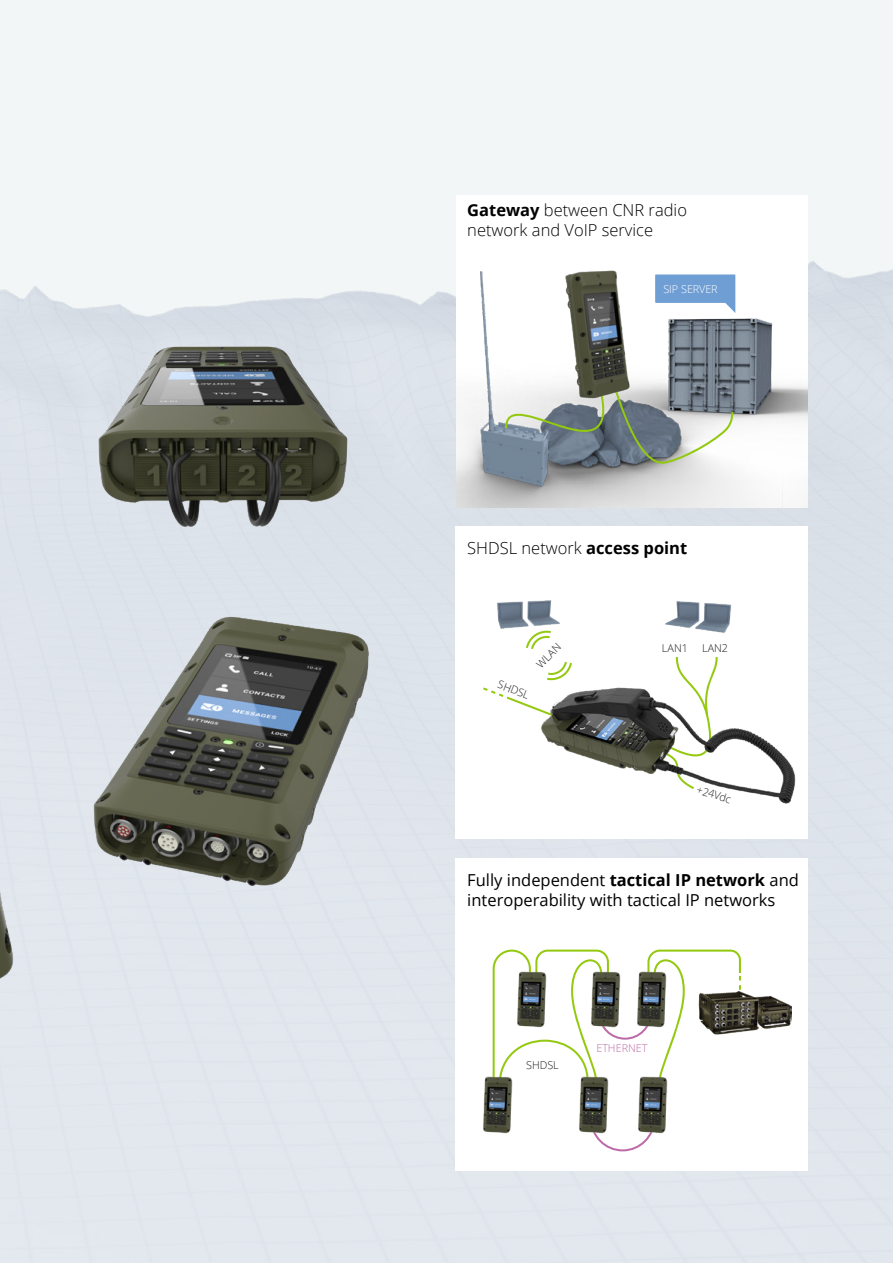
<style>
.page{position:relative;width:893px;height:1263px;background:#fff}
.page>*{position:absolute;margin:0;border:0;box-sizing:border-box;transform-origin:0 0}
.t1{font:16.5px/19.8px "Open Sans";color:#000}
.t2{font:300 16.5px/19.8px "Open Sans";color:#000}
.t3{font:300 10.8px "Open Sans";color:#1d1d1b}
.t4{font:300 10.8px "Open Sans";color:#fff}
.t5{font:300 10.8px "Open Sans";color:#bd6ba8}
.s1{font-weight:700}
</style>
<div class="page">
<img style="left:646px;top:279px;width:162px;height:206px">
<svg style="left:655px;top:274px;width:80px;height:39px"></svg>
<img style="left:456px;top:271px;width:190px;height:236px">
<svg style="left:505px;top:391px;width:99px;height:41px"></svg>
<svg style="left:612px;top:383px;width:122px;height:85px"></svg>
<img style="left:562px;top:270px;width:72px;height:130px">
<svg style="left:547px;top:662px;width:25px;height:18px"></svg>
<svg style="left:526px;top:631px;width:25px;height:18px"></svg>
<svg style="left:675px;top:657px;width:43px;height:23px"></svg>
<img style="left:665px;top:601px;width:67px;height:32px">
<img style="left:497px;top:600px;width:62px;height:29px">
<img style="left:541px;top:680px;width:255px;height:124px">
<svg style="left:483px;top:686px;width:90px;height:38px"></svg>
<svg style="left:594px;top:1134px;width:58px;height:18px"></svg>
<img style="left:579px;top:1087px;width:30px;height:47px">
<img style="left:483px;top:1076px;width:30px;height:58px">
<img style="left:638px;top:1087px;width:30px;height:47px">
<svg style="left:492px;top:949px;width:249px;height:138px"></svg>
<img style="left:761px;top:996px;width:31px;height:32px">
<img style="left:697px;top:989px;width:64px;height:47px">
<img style="left:0;top:222px;width:40px;height:830px">
<img style="left:80px;top:306px;width:297px;height:258px">
<img style="left:66px;top:599px;width:318px;height:316px">
<p class="t2" style="left:467px;top:200px;width:221px"><span class="s1">Gateway</span> between CNR radio network and VoIP service</p>
<p class="t4" style="left:663px;top:281px;width:56px">SIP SERVER</p>
<p class="t2" style="left:467px;top:537px;width:221px">SHDSL network <span class="s1">access point</span></p>
<p class="t3" style="left:533px;top:660px;width:31px;rotate:-45deg">WLAN</p>
<p class="t3" style="left:662px;top:640px;width:28px">LAN1</p>
<p class="t3" style="left:702px;top:640px;width:28px">LAN2</p>
<p class="t3" style="left:501px;top:677px;width:34px;rotate:21deg">SHDSL</p>
<p class="t3" style="left:699px;top:782px;width:37px;rotate:17deg">+24Vdc</p>
<p class="t1" style="left:467px;top:870px;width:333px">Fully independent <span class="s1">tactical IP network</span> and interoperability with tactical IP networks</p>
<p class="t3" style="left:526px;top:1058px;width:34px">SHDSL</p>
<p class="t5" style="left:596px;top:1040px;width:53px">ETHERNET</p>
</div>
